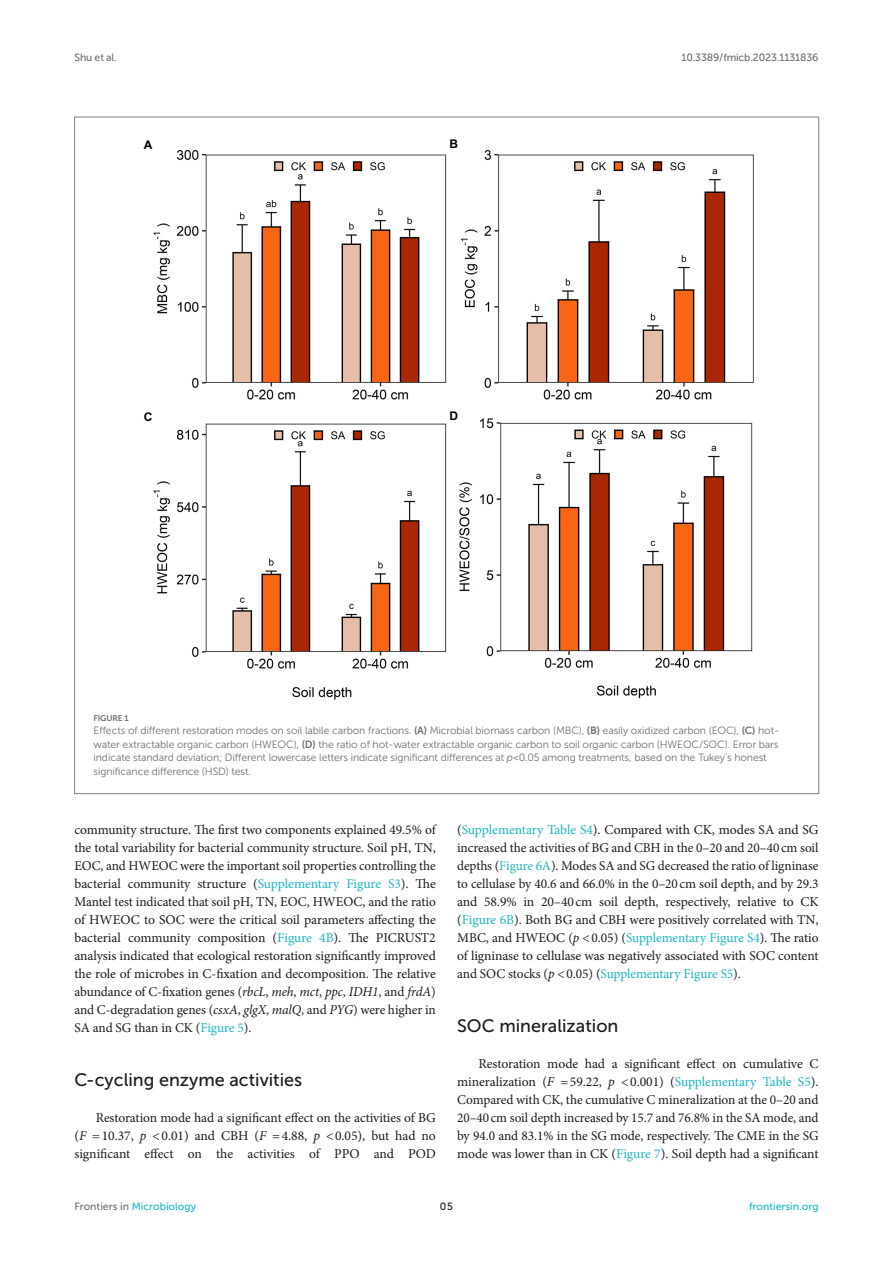
<style>
.page{position:relative;width:893px;height:1263px;background:#fff}
.page>*{position:absolute;margin:0;border:0;box-sizing:border-box;transform-origin:0 0}
.HEAD_2{font:18px "Museo Sans 500";color:#1b1c1b}
.TEXT_FLUSH{font:13.5px/18px "Minion Pro";letter-spacing:-.005em;color:#1b1c1b;text-align:justify}
.TEXT{font:13.5px/18px "Minion Pro";letter-spacing:-.005em;color:#1b1c1b;text-align:justify}
.t1{font:700 12px "Arial";color:#000}
.FIG_LEG{font:10.5px/13.5px "Museo Sans 300";letter-spacing:-.01em;color:#706f70}
.t2{font:10.5px "Museo Sans 500";color:#1db5c3}
.t3{font:10.5px "Museo Sans 500";letter-spacing:-.015em;color:#706f70}
.t4{font:10.5px "Museo Sans 500";color:#1b1c1b}
.FIG_HD{font:8.25px "Museo Sans 700";letter-spacing:-.01em;color:#706f70}
.s1{font-family:"Museo Sans 700"}
.s2{font-style:italic}
.s3{color:#1db5c3}
.s4{color:#706f70}
</style>
<div class="page">
<img style="left:153px;top:149px;width:601px;height:551px">
<p class="t3" style="left:74px;top:51px;width:44px">Shu et al.</p>
<p class="t3" style="left:681px;top:51px;width:139px">10.3389/fmicb.2023.1131836</p>
<p class="t1" style="left:144px;top:136px;width:10px">A</p>
<p class="t1" style="left:449px;top:135px;width:10px">B</p>
<p class="t1" style="left:144px;top:408px;width:10px">C</p>
<p class="t1" style="left:449px;top:408px;width:10px">D</p>
<p class="FIG_HD" style="left:94px;top:713px;width:37px">FIGURE 1</p>
<p class="FIG_LEG" style="left:94px;top:724px;width:687px">Effects of different restoration modes on soil labile carbon fractions. <span class="s1">(A)</span> Microbial biomass carbon (MBC), <span class="s1">(B)</span> easily oxidized carbon (EOC), <span class="s1">(C)</span> hot&shy;water extractable organic carbon (HWEOC), <span class="s1">(D)</span> the ratio of hot-water extractable organic carbon to soil organic carbon (HWEOC/SOC). Error bars indicate standard deviation; Different lowercase letters indicate significant differences at <span class="s2">p</span> &lt; 0.05 among treatments, based on the Tukey’s honest significance difference (HSD) test.</p>
<p class="TEXT" style="left:74px;top:821px;width:363px">community structure. The first two components explained 49.5% of the total variability for bacterial community structure. Soil pH, TN, EOC, and HWEOC were the important soil properties controlling the bacterial community structure (<span class="s3">Supplementary Figure S3</span>). The Mantel test indicated that soil pH, TN, EOC, HWEOC, and the ratio of HWEOC to SOC were the critical soil parameters affecting the bacterial community composition (<span class="s3">Figure 4B</span>). The PICRUST2 analysis indicated that ecological restoration significantly improved the role of microbes in C-fixation and decomposition. The relative abundance of C-fixation genes (<span class="s2">rbcL</span>, <span class="s2">meh</span>, <span class="s2">mct</span>, <span class="s2">ppc</span>, <span class="s2">IDH1</span>, and <span class="s2">frdA</span>) and C-degradation genes (<span class="s2">csxA</span>, <span class="s2">glgX</span>, <span class="s2">malQ</span>, and <span class="s2">PYG</span>) were higher in SA and SG than in CK (<span class="s3">Figure 5</span>).</p>
<p class="HEAD_2" style="left:74px;top:1070px;width:229px">C-cycling enzyme activities</p>
<p class="TEXT_FLUSH" style="left:74px;top:1109px;width:363px;text-indent:21px">Restoration mode had a significant effect on the activities of BG (<span class="s2">F</span> =10.37, <span class="s2">p</span> &lt;0.01) and CBH (<span class="s2">F</span> =4.88, <span class="s2">p</span> &lt;0.05), but had no significant effect on the activities of PPO and POD</p>
<p class="TEXT_FLUSH" style="left:457px;top:821px;width:363px">(<span class="s3">Supplementary Table S4</span>). Compared with CK, modes SA and SG increased the activities of BG and CBH in the 0–20 and 20–40cm soil depths (<span class="s3">Figure 6A</span>). Modes SA and SG decreased the ratio of ligninase to cellulase by 40.6 and 66.0% in the 0–20cm soil depth, and by 29.3 and 58.9% in 20–40cm soil depth, respectively, relative to CK (<span class="s3">Figure 6B</span>). Both BG and CBH were positively correlated with TN, MBC, and HWEOC (<span class="s2">p</span> &lt;0.05) (<span class="s3">Supplementary Figure S4</span>). The ratio of ligninase to cellulase was negatively associated with SOC content and SOC stocks (<span class="s2">p</span> &lt;0.05) (<span class="s3">Supplementary Figure S5</span>).</p>
<p class="HEAD_2" style="left:457px;top:1016px;width:163px">SOC mineralization</p>
<p class="TEXT_FLUSH" style="left:457px;top:1055px;width:363px;text-indent:21px">Restoration mode had a significant effect on cumulative C mineralization (<span class="s2">F</span> =59.22, <span class="s2">p</span> &lt;0.001) (<span class="s3">Supplementary Table S5</span>).<br>Compared with CK, the cumulative C mineralization at the 0–20 and 20–40cm soil depth increased by 15.7 and 76.8% in the SA mode, and by 94.0 and 83.1% in the SG mode, respectively. The CME in the SG mode was lower than in CK (<span class="s3">Figure 7</span>). Soil depth had a significant</p>
<p class="t2" style="left:74px;top:1200px;width:123px"><span class="s4">Frontiers in</span> Microbiology</p>
<p class="t4" style="left:440px;top:1200px;width:14px">05</p>
<p class="t2" style="left:749px;top:1200px;width:71px">frontiersin.org</p>
</div>
